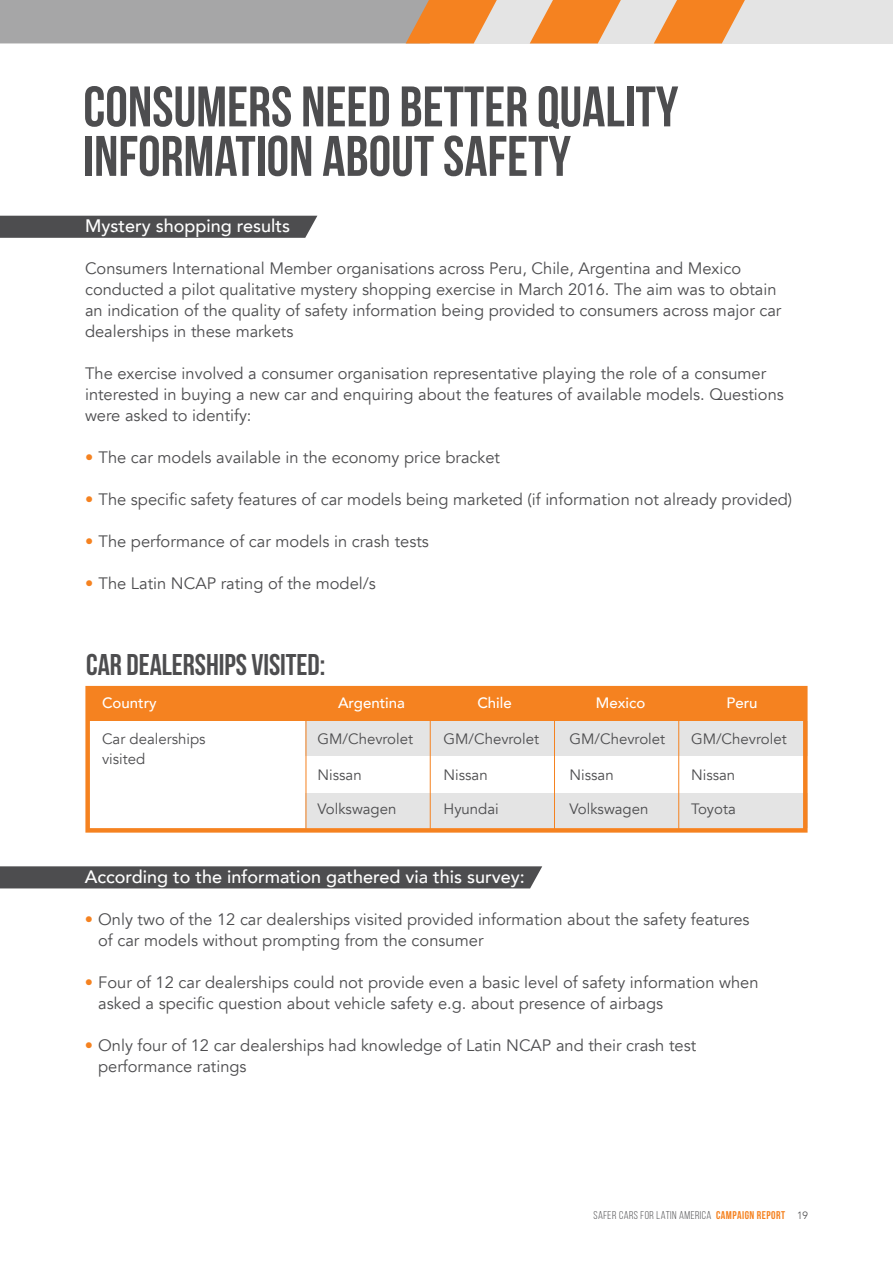
<style>
.page{position:relative;width:893px;height:1263px;background:#fff}
.page>*{position:absolute;margin:0;border:0;box-sizing:border-box;transform-origin:0 0}
.t1{font:57px/49.5px "Bebas Neue";color:#4d4d4f}
.t2{font:30px "Bebas Neue";color:#4d4d4f}
.t3{font:500 18px "Avenir";color:#fff}
.t4{font:16.5px/21px "Avenir";color:#4d4d4f}
.t5{font:15px "Avenir";color:#4d4d4f}
.t6{font:500 15px "Avenir";color:#fff}
.t7{font:11.25px "Bebas Neue";letter-spacing:.04em;color:#4d4d4f}
.s1{color:#f58220}
.s2{font-family:"Avenir";font-weight:300;font-size:10.5px}
</style>
<div class="page">
<div style="left:450px;top:0;width:443px;height:43px;background:#e4e4e4"></div>
<svg style="left:0;top:0;width:497px;height:43px;background:#b2a295"></svg>
<svg style="left:530px;top:0;width:91px;height:43px"></svg>
<svg style="left:654px;top:0;width:91px;height:43px"></svg>
<div style="left:0;top:216px;width:317px;height:22px;background:#4d4d4f"></div>
<div style="left:0;top:866px;width:542px;height:22px;background:#4d4d4f"></div>
<div style="left:306px;top:721px;width:502px;height:35px;background:#e4e4e4"></div>
<div style="left:306px;top:793px;width:502px;height:35px;background:#e4e4e4"></div>
<div style="left:88px;top:686px;width:718px;height:35px;background:#f58220"></div>
<div style="left:85px;top:686px;width:722px;height:147px;border:4px solid #f58220"></div>
<hr style="left:306px;top:721px;width:1px;height:109px;background:#f58220">
<hr style="left:430px;top:721px;width:1px;height:109px;background:#f58220">
<hr style="left:554px;top:721px;width:1px;height:109px;background:#f58220">
<hr style="left:678px;top:721px;width:1px;height:109px;background:#f58220">
<h1 class="t1" style="left:83px;top:81px;width:597px">CONSUMERS NEED BETTER QUALITY<br>INFORMATION ABOUT SAFETY</h1>
<p class="t3" style="left:85px;top:210px;width:206px">Mystery shopping results</p>
<p class="t4" style="left:85px;top:258px;width:698px">Consumers International Member organisations across Peru, Chile, Argentina and Mexico conducted a pilot qualitative mystery shopping exercise in March 2016. The aim was to obtain an indication of the quality of safety information being provided to consumers across major car dealerships in these markets</p>
<p class="t4" style="left:85px;top:363px;width:700px">The exercise involved a consumer organisation representative playing the role of a consumer interested in buying a new car and enquiring about the features of available models. Questions were asked to identify:</p>
<p class="t4" style="left:85px;top:447px;width:417px"><span class="s1">•</span> The car models available in the economy price bracket</p>
<p class="t4" style="left:85px;top:489px;width:709px"><span class="s1">•</span> The specific safety features of car models being marketed (if information not already provided)</p>
<p class="t4" style="left:85px;top:531px;width:345px"><span class="s1">•</span> The performance of car models in crash tests</p>
<p class="t4" style="left:85px;top:573px;width:292px"><span class="s1">•</span> The Latin NCAP rating of the model/s</p>
<h2 class="t2" style="left:86px;top:648px;width:241px">CAR DEALERSHIPS VISITED:</h2>
<p class="t6" style="left:102px;top:690px;width:56px">Country</p>
<p class="t6" style="left:338px;top:690px;width:68px">Argentina</p>
<p class="t6" style="left:477px;top:690px;width:36px">Chile</p>
<p class="t6" style="left:596px;top:690px;width:51px">Mexico</p>
<p class="t6" style="left:726px;top:690px;width:33px">Peru</p>
<p class="t5" style="left:102px;top:730px;width:105px">Car dealerships</p>
<p class="t5" style="left:318px;top:730px;width:97px">GM/Chevrolet</p>
<p class="t5" style="left:444px;top:730px;width:97px">GM/Chevrolet</p>
<p class="t5" style="left:570px;top:730px;width:97px">GM/Chevrolet</p>
<p class="t5" style="left:691px;top:730px;width:97px">GM/Chevrolet</p>
<p class="t5" style="left:102px;top:750px;width:45px">visited</p>
<p class="t5" style="left:318px;top:766px;width:46px">Nissan</p>
<p class="t5" style="left:444px;top:766px;width:46px">Nissan</p>
<p class="t5" style="left:570px;top:766px;width:46px">Nissan</p>
<p class="t5" style="left:691px;top:766px;width:46px">Nissan</p>
<p class="t5" style="left:318px;top:800px;width:80px">Volkswagen</p>
<p class="t5" style="left:444px;top:800px;width:57px">Hyundai</p>
<p class="t5" style="left:570px;top:800px;width:80px">Volkswagen</p>
<p class="t5" style="left:691px;top:800px;width:46px">Toyota</p>
<p class="t3" style="left:85px;top:861px;width:442px">According to the information gathered via this survey:</p>
<p class="t4" style="left:98px;top:909px;width:653px;text-indent:-13px"><span class="s1">•</span> Only two of the 12 car dealerships visited provided information about the safety features of car models without prompting from the consumer</p>
<p class="t4" style="left:98px;top:972px;width:662px;text-indent:-13px"><span class="s1">•</span> Four of 12 car dealerships could not provide even a basic level of safety information when asked a specific question about vehicle safety e.g. about presence of airbags</p>
<p class="t4" style="left:98px;top:1035px;width:599px;text-indent:-13px"><span class="s1">•</span> Only four of 12 car dealerships had knowledge of Latin NCAP and their crash test performance ratings</p>
<p class="t7" style="left:593px;top:1209px;width:216px">SAFER CARS FOR LATIN AMERICA <span class="s1">CAMPAIGN REPORT</span> <span class="s2">19</span></p>
</div>
